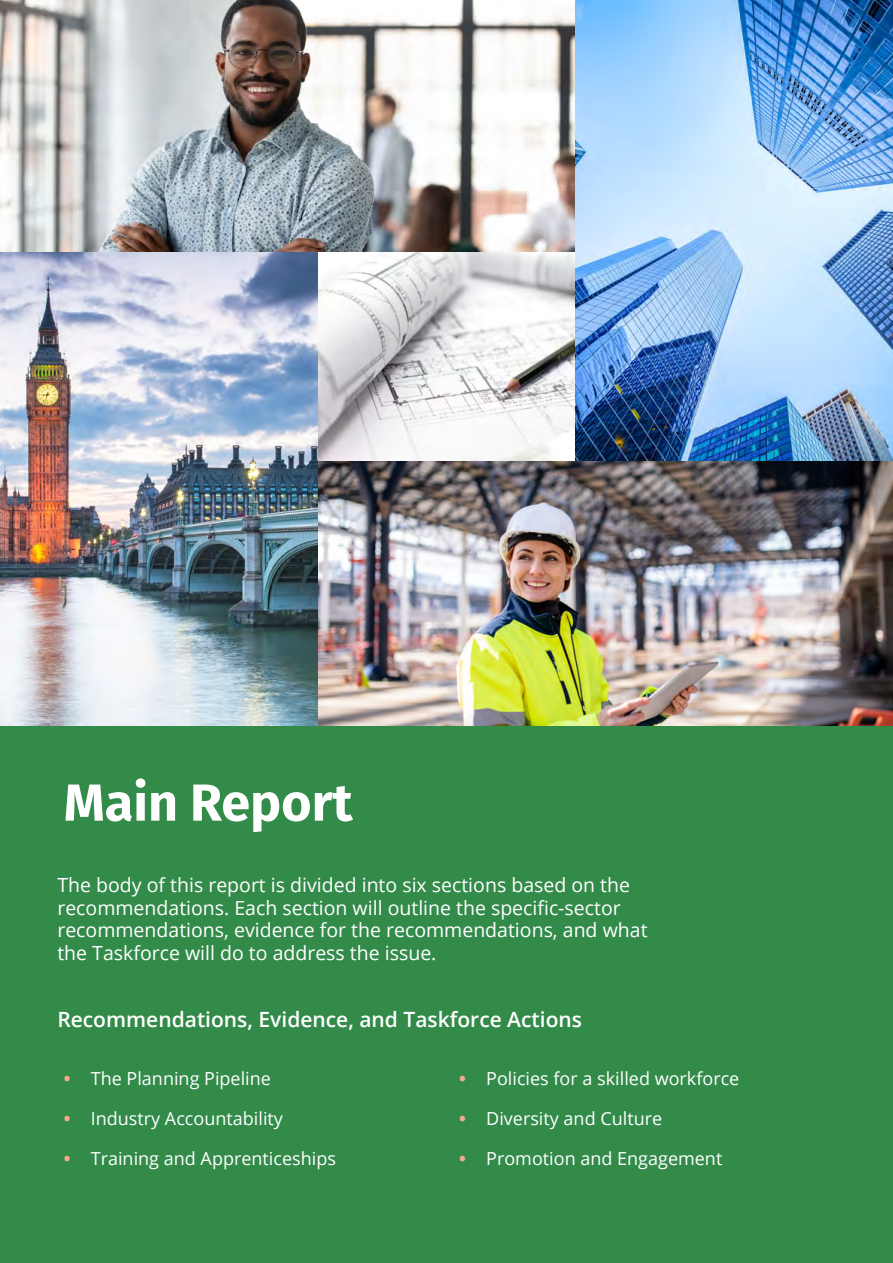
<style>
.page{position:relative;width:893px;height:1263px;background:#338b4a}
.page>*{position:absolute;margin:0;border:0;box-sizing:border-box;transform-origin:0 0}
.t1{font:700 52.05px "Fira Sans";color:#fff}
.t2{font:600 21px "Open Sans";color:#fff}
.t3{font:19.5px/22.5px "Open Sans";color:#fff}
.t4{font:18px "Open Sans";color:#fff}
.s1{font-weight:700;color:#f9aa90}
</style>
<div class="page">
<img style="left:0;top:252px;width:318px;height:473px">
<img style="left:318px;top:252px;width:257px;height:210px">
<img style="left:0;top:0;width:576px;height:252px">
<img style="left:576px;top:0;width:317px;height:462px">
<img style="left:318px;top:462px;width:575px;height:263px">
<h1 class="t1" style="left:64px;top:759px;width:290px">Main Report</h1>
<p class="t3" style="left:57px;top:873px;width:574px">The body of this report is divided into six sections based on the recommendations. Each section will outline the specific-sector</p>
<h3 class="t3" style="left:57px;top:918px;width:592px">recommendations, evidence for the recommendations, and what the Taskforce will do to address the issue.</h3>
<p class="t2" style="left:57px;top:1005px;width:526px">Recommendations, Evidence, and Taskforce Actions</p>
<p class="t4" style="left:64px;top:1066px;width:209px"><span class="s1">•</span> The Planning Pipeline</p>
<p class="t4" style="left:459px;top:1066px;width:282px"><span class="s1">•</span> Policies for a skilled workforce</p>
<p class="t4" style="left:64px;top:1106px;width:221px"><span class="s1">•</span> Industry Accountability</p>
<p class="t4" style="left:459px;top:1106px;width:204px"><span class="s1">•</span> Diversity and Culture</p>
<p class="t4" style="left:64px;top:1146px;width:274px"><span class="s1">•</span> Training and Apprenticeships</p>
<p class="t4" style="left:459px;top:1146px;width:265px"><span class="s1">•</span> Promotion and Engagement</p>
</div>
